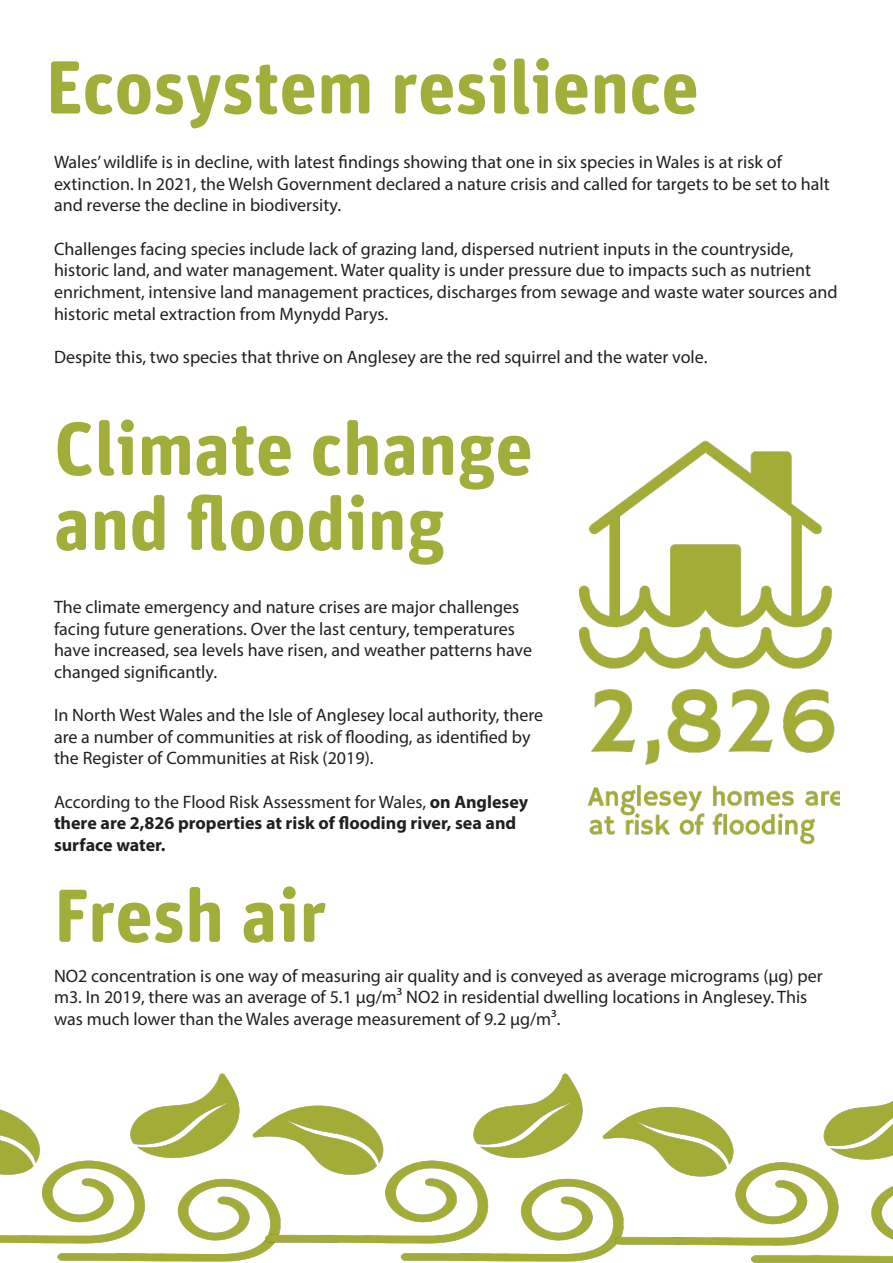
<style>
.page{position:relative;width:893px;height:1263px;background:#fff}
.page>*{position:absolute;margin:0;border:0;box-sizing:border-box;transform-origin:0 0}
.t1{font:700 75px/75px "Unit Rounded Pro";color:#a1ae3a}
.t2{font:18px/21.6px "Myriad Pro";color:#231f20}
.t3{font:700 18px/21.6px "Myriad Pro";color:#231f20}
.s1{font-weight:400}
</style>
<div class="page">
<img style="left:579px;top:440px;width:261px;height:405px">
<img style="left:0;top:1074px;width:221px;height:188px">
<img style="left:221px;top:1073px;width:351px;height:189px">
<img style="left:572px;top:1081px;width:321px;height:182px">
<p class="t1" style="left:46px;top:46px;width:655px">Ecosystem resilience</p>
<p class="t2" style="left:54px;top:151px;width:777px">Wales’ wildlife is in decline, with latest findings showing that one in six species in Wales is at risk of extinction. In 2021, the Welsh Government declared a nature crisis and called for targets to be set to halt and reverse the decline in biodiversity.</p>
<p class="t2" style="left:54px;top:238px;width:785px">Challenges facing species include lack of grazing land, dispersed nutrient inputs in the countryside, historic land, and water management. Water quality is under pressure due to impacts such as nutrient enrichment, intensive land management practices, discharges from sewage and waste water sources and historic metal extraction from Mynydd Parys.</p>
<p class="t2" style="left:54px;top:346px;width:655px">Despite this, two species that thrive on Anglesey are the red squirrel and the water vole.</p>
<p class="t1" style="left:54px;top:407px;width:480px">Climate change and flooding</p>
<p class="t2" style="left:54px;top:596px;width:480px">The climate emergency and nature crises are major challenges facing future generations. Over the last century, temperatures have increased, sea levels have risen, and weather patterns have changed significantly.</p>
<p class="t2" style="left:54px;top:704px;width:491px">In North West Wales and the Isle of Anglesey local authority, there are a number of communities at risk of flooding, as identified by the Register of Communities at Risk (2019).</p>
<p class="t3" style="left:54px;top:790px;width:476px"><span class="s1">According to the Flood Risk Assessment for Wales,</span> on Anglesey there are 2,826 properties at risk of flooding river, sea and surface water.</p>
<p class="t1" style="left:54px;top:874px;width:274px">Fresh air</p>
<p class="t2" style="left:54px;top:965px;width:770px">NO2 concentration is one way of measuring air quality and is conveyed as average micrograms (μg) per m3. In 2019, there was an average of 5.1 μg/m³ NO2 in residential dwelling locations in Anglesey. This was much lower than the Wales average measurement of 9.2 μg/m³.</p>
</div>
